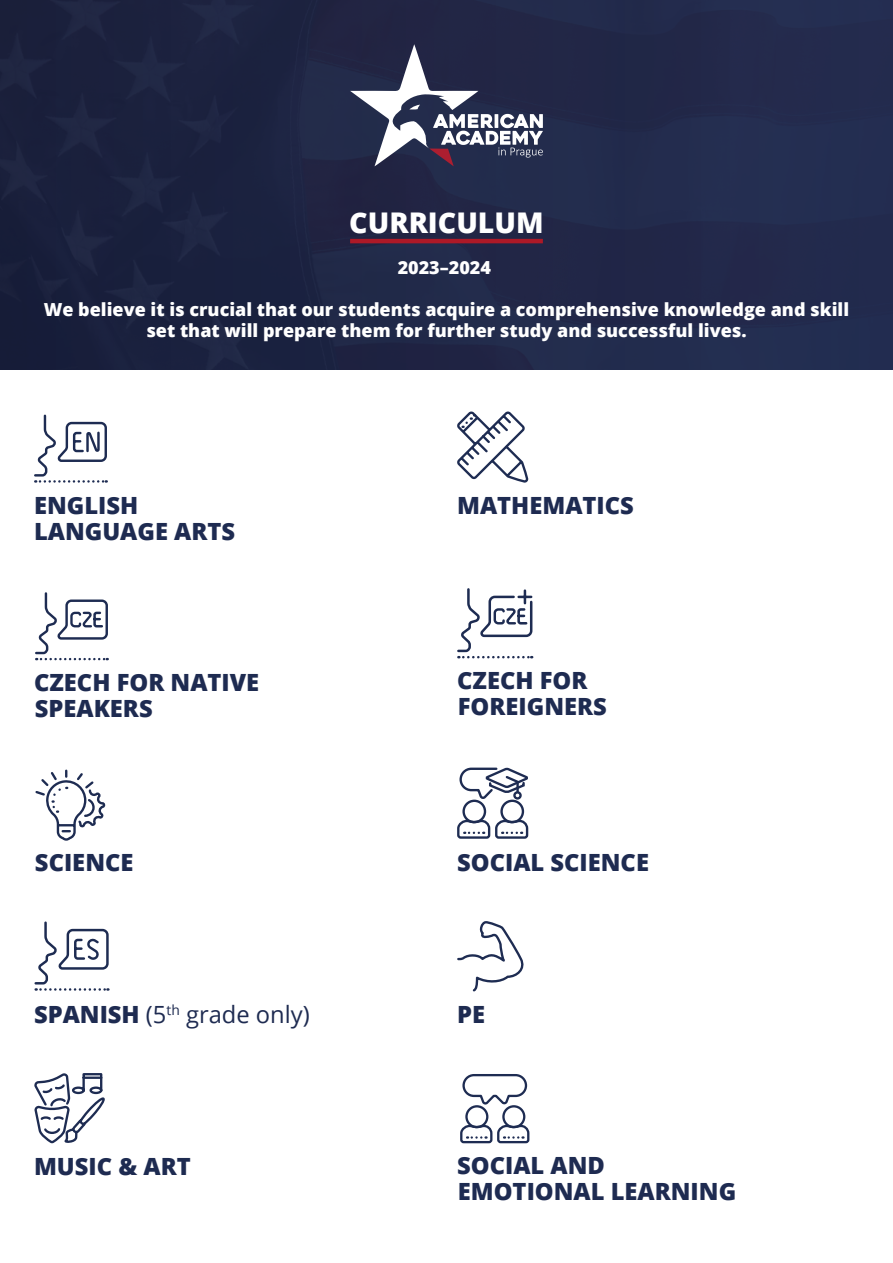
<style>
.page{position:relative;width:893px;height:1263px;background:#fff}
.page>*{position:absolute;margin:0;border:0;box-sizing:border-box;transform-origin:0 0}
.t1{font:800 28.5px "Open Sans";color:#fff}
.t2{font:800 23.7px/26px "Open Sans";color:#1e2b51}
.t3{font:23.7px "Open Sans";color:#1e2b51}
.t4{font:800 18px/21px "Open Sans";color:#fff;text-align:center}
.s1{font-weight:800}
</style>
<div class="page">
<div style="left:0;top:0;width:893px;height:370px;background:#212646"></div>
<svg style="left:350px;top:44px;width:193px;height:122px"></svg>
<hr style="left:350px;top:239px;width:193px;height:4px;background:#ad1927">
<svg style="left:457px;top:411px;width:72px;height:72px"></svg>
<svg style="left:34px;top:414px;width:74px;height:69px"></svg>
<svg style="left:34px;top:921px;width:76px;height:70px"></svg>
<svg style="left:457px;top:921px;width:67px;height:71px"></svg>
<svg style="left:457px;top:767px;width:72px;height:72px"></svg>
<div style="left:500px;top:800px;width:24px;height:23px;border:2px solid #1e2c52;border-radius:50%"></div>
<svg style="left:35px;top:769px;width:71px;height:72px"></svg>
<svg style="left:34px;top:1073px;width:71px;height:71px"></svg>
<svg style="left:35px;top:592px;width:74px;height:68px"></svg>
<svg style="left:457px;top:588px;width:77px;height:70px"></svg>
<svg style="left:460px;top:1074px;width:70px;height:70px"></svg>
<div style="left:502px;top:1105px;width:23px;height:23px;border:2px solid #1e2c52;border-radius:50%"></div>
<h1 class="t1" style="left:349px;top:201px;width:196px">CURRICULUM</h1>
<p class="t4" style="left:398px;top:256px;width:95px">2023–2024</p>
<p class="t4" style="left:44px;top:298px;width:807px">We believe it is crucial that our students acquire a comprehensive knowledge and skill set that will prepare them for further study and successful lives.</p>
<h2 class="t2" style="left:34px;top:491px;width:106px">ENGLISH</h2>
<h2 class="t2" style="left:457px;top:491px;width:178px">MATHEMATICS</h2>
<h2 class="t2" style="left:34px;top:517px;width:203px">LANGUAGE ARTS</h2>
<h2 class="t2" style="left:34px;top:668px;width:227px">CZECH FOR NATIVE<br>SPEAKERS</h2>
<h2 class="t2" style="left:457px;top:666px;width:151px">CZECH FOR<br>FOREIGNERS</h2>
<h2 class="t2" style="left:35px;top:848px;width:100px">SCIENCE</h2>
<h2 class="t2" style="left:457px;top:848px;width:193px">SOCIAL SCIENCE</h2>
<h2 class="t3" style="left:34px;top:998px;width:277px"><span class="s1">SPANISH</span> (5<sup>th</sup> grade only)</h2>
<h2 class="t2" style="left:457px;top:1000px;width:30px">PE</h2>
<h2 class="t2" style="left:34px;top:1152px;width:158px">MUSIC &amp; ART</h2>
<h2 class="t2" style="left:457px;top:1151px;width:281px">SOCIAL AND<br>EMOTIONAL LEARNING</h2>
</div>
